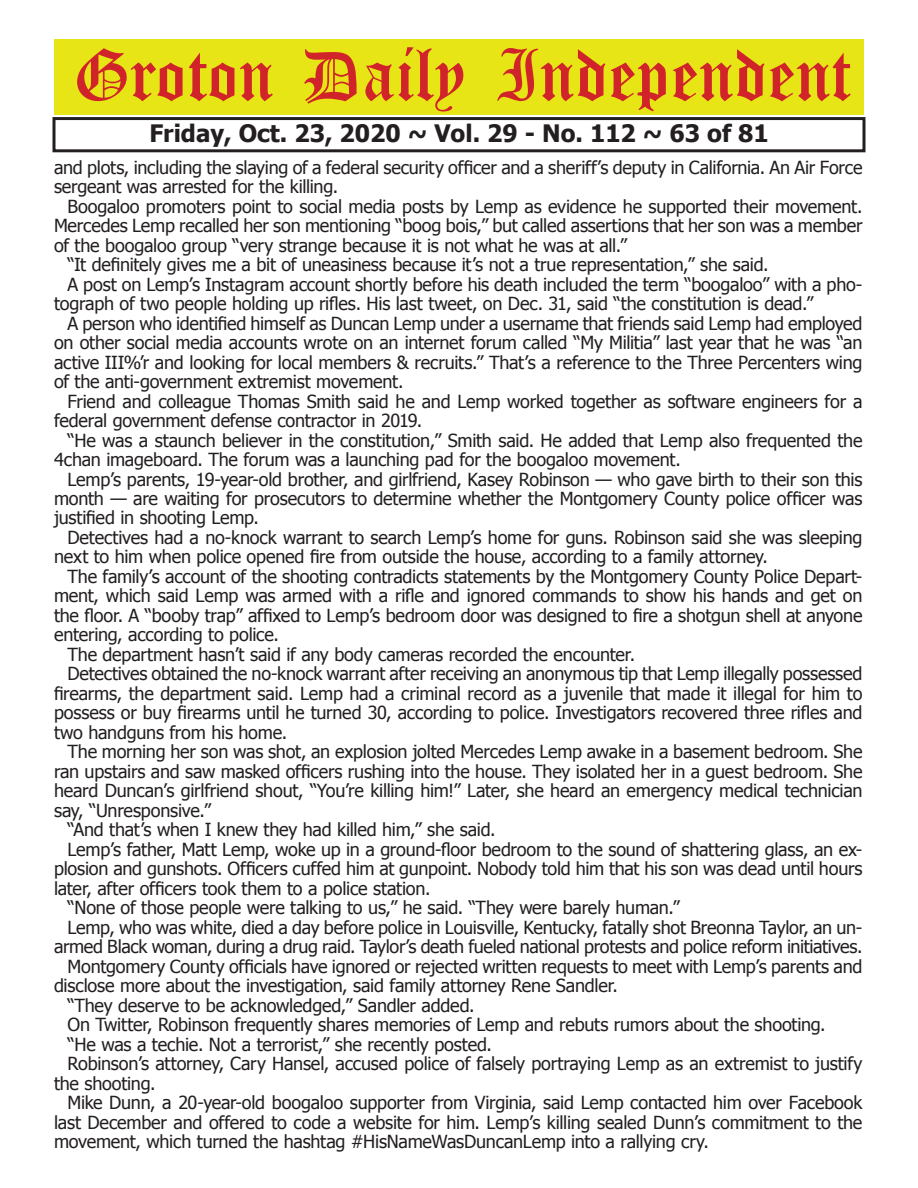
<style>
.page{position:relative;width:918px;height:1188px;background:#fff}
.page>*{position:absolute;margin:0;border:0;box-sizing:border-box;transform-origin:0 0}
.t1{font:54px "Old English Five";color:#d1232a}
.t2{font:700 24px "Tahoma";color:#231f20}
.t3{font:18px/19.5px "Tahoma";letter-spacing:-.01em;color:#231f20}
</style>
<div class="page">
<div style="left:52px;top:117px;width:814px;height:35px;border:3px solid #231f20"></div>
<div style="left:54px;top:40px;width:810px;height:75px;background:#e7e515"></div>
<h1 class="t1" style="left:73px;top:50px;width:779px">Groton Daily Independent</h1>
<h2 class="t2" style="left:149px;top:116px;width:621px">Friday, Oct. 23, 2020 ~ Vol. 29 - No. 112 ~ 63 of 81</h2>
<p class="t3" style="left:54px;top:156px;width:810px">and plots, including the slaying of a federal security officer and a sheriff’s deputy in California. An Air Force sergeant was arrested for the killing.</p>
<p class="t3" style="left:68px;top:195px;width:796px">Boogaloo promoters point to social media posts by Lemp as evidence he supported their movement.</p>
<p class="t3" style="left:54px;top:215px;width:810px">Mercedes Lemp recalled her son mentioning “boog bois,” but called assertions that her son was a member</p>
<p class="t3" style="left:54px;top:234px;width:575px">of the boogaloo group “very strange because it is not what he was at all.”</p>
<p class="t3" style="left:68px;top:254px;width:703px">“It definitely gives me a bit of uneasiness because it’s not a true representation,” she said.</p>
<p class="t3" style="left:68px;top:273px;width:796px">A post on Lemp’s Instagram account shortly before his death included the term “boogaloo” with a pho-</p>
<p class="t3" style="left:54px;top:293px;width:761px">tograph of two people holding up rifles. His last tweet, on Dec. 31, said “the constitution is dead.”</p>
<p class="t3" style="left:68px;top:312px;width:797px">A person who identified himself as Duncan Lemp under a username that friends said Lemp had employed</p>
<p class="t3" style="left:54px;top:332px;width:810px">on other social media accounts wrote on an internet forum called “My Militia” last year that he was “an</p>
<p class="t3" style="left:54px;top:351px;width:810px">active III%’r and looking for local members &amp; recruits.” That’s a reference to the Three Percenters wing</p>
<p class="t3" style="left:54px;top:371px;width:351px">of the anti-government extremist movement.</p>
<p class="t3" style="left:68px;top:390px;width:796px">Friend and colleague Thomas Smith said he and Lemp worked together as software engineers for a</p>
<p class="t3" style="left:54px;top:410px;width:370px">federal government defense contractor in 2019.</p>
<p class="t3" style="left:68px;top:429px;width:796px">“He was a staunch believer in the constitution,” Smith said. He added that Lemp also frequented the</p>
<p class="t3" style="left:54px;top:449px;width:628px">4chan imageboard. The forum was a launching pad for the boogaloo movement.</p>
<p class="t3" style="left:68px;top:468px;width:797px">Lemp’s parents, 19-year-old brother, and girlfriend, Kasey Robinson — who gave birth to their son this</p>
<p class="t3" style="left:54px;top:488px;width:810px">month — are waiting for prosecutors to determine whether the Montgomery County police officer was</p>
<p class="t3" style="left:54px;top:507px;width:206px">justified in shooting Lemp.</p>
<p class="t3" style="left:68px;top:527px;width:797px">Detectives had a no-knock warrant to search Lemp’s home for guns. Robinson said she was sleeping</p>
<p class="t3" style="left:54px;top:546px;width:716px">next to him when police opened fire from outside the house, according to a family attorney.</p>
<p class="t3" style="left:68px;top:566px;width:796px">The family’s account of the shooting contradicts statements by the Montgomery County Police Depart-</p>
<p class="t3" style="left:54px;top:585px;width:810px">ment, which said Lemp was armed with a rifle and ignored commands to show his hands and get on</p>
<p class="t3" style="left:54px;top:605px;width:810px">the floor. A “booby trap” affixed to Lemp’s bedroom door was designed to fire a shotgun shell at anyone</p>
<p class="t3" style="left:54px;top:624px;width:227px">entering, according to police.</p>
<p class="t3" style="left:68px;top:644px;width:569px">The department hasn’t said if any body cameras recorded the encounter.</p>
<p class="t3" style="left:68px;top:663px;width:796px">Detectives obtained the no-knock warrant after receiving an anonymous tip that Lemp illegally possessed</p>
<p class="t3" style="left:54px;top:683px;width:810px">firearms, the department said. Lemp had a criminal record as a juvenile that made it illegal for him to</p>
<p class="t3" style="left:54px;top:702px;width:810px">possess or buy firearms until he turned 30, according to police. Investigators recovered three rifles and</p>
<p class="t3" style="left:54px;top:722px;width:235px">two handguns from his home.</p>
<p class="t3" style="left:68px;top:741px;width:797px">The morning her son was shot, an explosion jolted Mercedes Lemp awake in a basement bedroom. She</p>
<p class="t3" style="left:54px;top:761px;width:810px">ran upstairs and saw masked officers rushing into the house. They isolated her in a guest bedroom. She</p>
<p class="t3" style="left:54px;top:780px;width:810px">heard Duncan’s girlfriend shout, “You’re killing him!” Later, she heard an emergency medical technician</p>
<p class="t3" style="left:54px;top:800px;width:158px">say, “Unresponsive.”</p>
<p class="t3" style="left:68px;top:819px;width:430px">“And that’s when I knew they had killed him,” she said.</p>
<p class="t3" style="left:68px;top:839px;width:796px">Lemp’s father, Matt Lemp, woke up in a ground-floor bedroom to the sound of shattering glass, an ex-</p>
<p class="t3" style="left:54px;top:858px;width:810px">plosion and gunshots. Officers cuffed him at gunpoint. Nobody told him that his son was dead until hours</p>
<p class="t3" style="left:54px;top:878px;width:378px">later, after officers took them to a police station.</p>
<p class="t3" style="left:68px;top:897px;width:614px">“None of those people were talking to us,” he said. “They were barely human.”</p>
<p class="t3" style="left:68px;top:917px;width:796px">Lemp, who was white, died a day before police in Louisville, Kentucky, fatally shot Breonna Taylor, an un-</p>
<p class="t3" style="left:54px;top:936px;width:810px">armed Black woman, during a drug raid. Taylor’s death fueled national protests and police reform initiatives.</p>
<p class="t3" style="left:68px;top:956px;width:796px">Montgomery County officials have ignored or rejected written requests to meet with Lemp’s parents and</p>
<p class="t3" style="left:54px;top:975px;width:565px">disclose more about the investigation, said family attorney Rene Sandler.</p>
<p class="t3" style="left:68px;top:995px;width:409px">“They deserve to be acknowledged,” Sandler added.</p>
<p class="t3" style="left:68px;top:1014px;width:760px">On Twitter, Robinson frequently shares memories of Lemp and rebuts rumors about the shooting.</p>
<p class="t3" style="left:68px;top:1034px;width:426px">“He was a techie. Not a terrorist,” she recently posted.</p>
<p class="t3" style="left:68px;top:1053px;width:797px">Robinson’s attorney, Cary Hansel, accused police of falsely portraying Lemp as an extremist to justify</p>
<p class="t3" style="left:54px;top:1073px;width:103px">the shooting.</p>
<p class="t3" style="left:68px;top:1092px;width:797px">Mike Dunn, a 20-year-old boogaloo supporter from Virginia, said Lemp contacted him over Facebook</p>
<p class="t3" style="left:54px;top:1112px;width:810px">last December and offered to code a website for him. Lemp’s killing sealed Dunn’s commitment to the</p>
<p class="t3" style="left:54px;top:1131px;width:657px">movement, which turned the hashtag #HisNameWasDuncanLemp into a rallying cry.</p>
</div>
